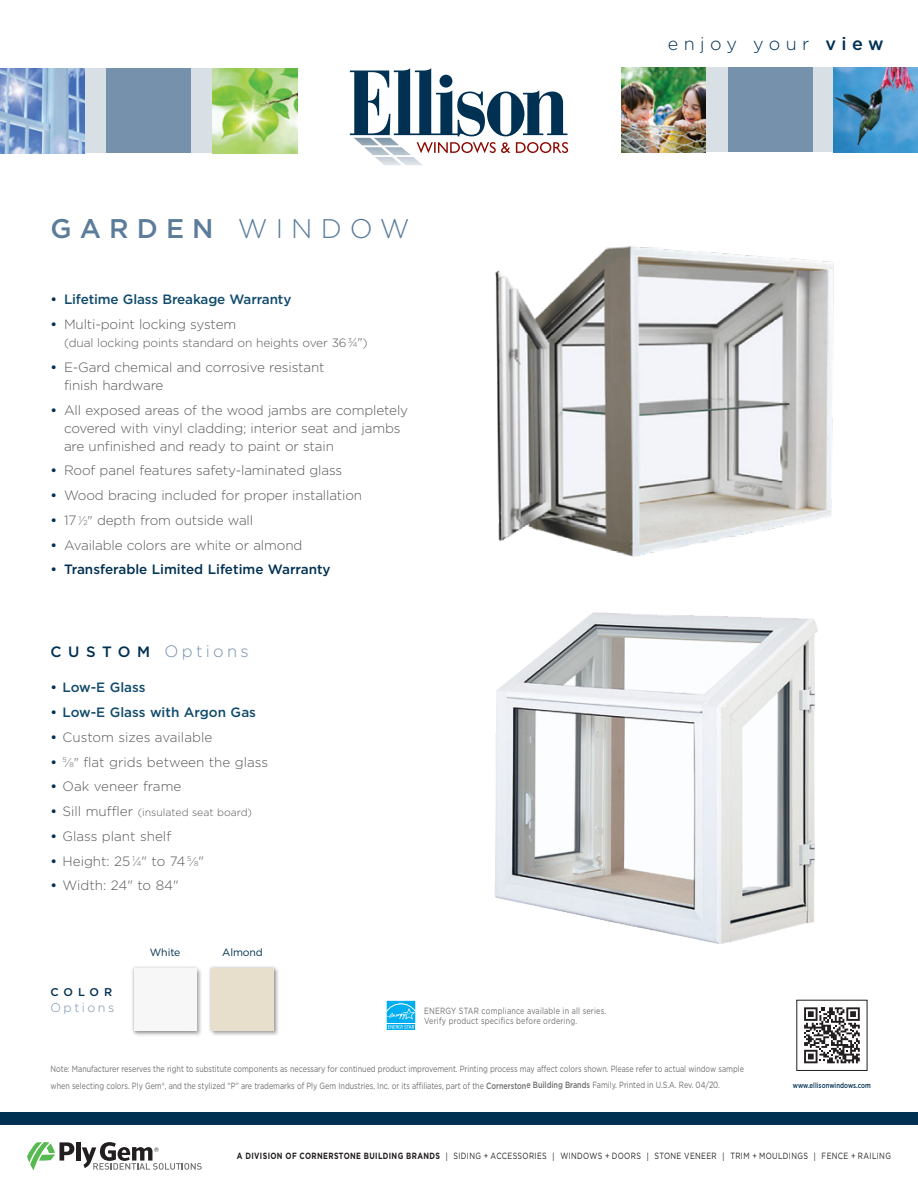
<style>
.page{position:relative;width:918px;height:1188px;background:#fff}
.page>*{position:absolute;margin:0;border:0;box-sizing:border-box;transform-origin:0 0}
.t1{font:500 27px "Gotham";letter-spacing:.3em;color:#5b7c9a}
.t2{font:300 18px "Gotham";letter-spacing:.3em;color:#003052}
.t3{font:300 16.5px "Gotham";letter-spacing:.2em;color:#7591ab}
.t4{font:300 13.5px/18px "Gotham";letter-spacing:-.01em;color:#57585a}
.t5{font:500 13.5px "Gotham";letter-spacing:-.01em;color:#104b6c}
.t6{font:500 13.5px "Gotham";color:#003052}
.t7{font:300 12.45px "Gotham";letter-spacing:.2em;color:#7591ab}
.t8{font:300 12px "Gotham";letter-spacing:-.01em;color:#57585a}
.t9{font:500 11.25px "Gotham";letter-spacing:.43em;color:#003052}
.t10{font:300 10.5px "Gotham";color:#57585a}
.t11{font:10.5px "Gotham";letter-spacing:-.01em;color:#003052}
.t12{font:9px/16.5px "Gotham";color:#6c6d70;scale:.8 1}
.t13{font:9px "Gotham";letter-spacing:.05em;color:#231f20;scale:.8 1}
.t14{font:9px/10.5px "Gotham";letter-spacing:.03em;color:#6c6d70;scale:.8 1}
.t15{font:500 7.5px "Gotham";letter-spacing:.01em;color:#003052;scale:.8 1}
.s1{font-weight:500}
.s2{font-weight:300}
.s3{color:#003052}
.s4{font-weight:500;color:#003052}
.s5{font-size:12.75px}
.s6{font-size:7.05px}
.s7{font-weight:500;font-size:15px;color:#003052}
.s8{font-weight:500;font-size:13.5px;color:#003052}
.s9{font-size:13.5px}
.s10{font-weight:700}
.s11{font-weight:300;font-size:12px}
</style>
<div class="page">
<svg style="left:804px;top:1007px;width:56px;height:56px"></svg>
<div style="left:133px;top:967px;width:69px;height:70px;background:#ecebeb"></div>
<div style="left:131px;top:965px;width:69px;height:69px;background:#231f20;opacity:.3"></div>
<div style="left:134px;top:968px;width:63px;height:63px;background:#f7f7f8"></div>
<div style="left:210px;top:967px;width:70px;height:69px;background:#231f20;opacity:.3"></div>
<div style="left:208px;top:965px;width:69px;height:69px;background:#231f20;opacity:.3"></div>
<div style="left:211px;top:968px;width:63px;height:63px;background:#e7dfcc"></div>
<svg style="left:350px;top:68px;width:218px;height:97px"></svg>
<div style="left:0;top:68px;width:297px;height:85px;background:#d9e0e5"></div>
<img style="left:0;top:68px;width:85px;height:85px">
<img style="left:212px;top:68px;width:85px;height:85px">
<div style="left:106px;top:68px;width:85px;height:85px;background:#7591ab"></div>
<div style="left:621px;top:68px;width:297px;height:84px;background:#d9e0e5"></div>
<img style="left:621px;top:68px;width:85px;height:84px">
<img style="left:833px;top:68px;width:85px;height:84px">
<div style="left:729px;top:68px;width:84px;height:84px;background:#7591ab"></div>
<svg style="left:27px;top:1142px;width:47px;height:28px"></svg>
<hr style="left:76px;top:1142px;width:4px;height:19px;background:#231f20">
<svg style="left:82px;top:1142px;width:120px;height:28px"></svg>
<div style="left:0;top:1112px;width:918px;height:13px;background:#003052"></div>
<svg style="left:386px;top:1000px;width:30px;height:1px"></svg>
<svg style="left:386px;top:1001px;width:30px;height:29px"></svg>
<img style="left:494px;top:612px;width:324px;height:332px">
<img style="left:495px;top:246px;width:339px;height:311px">
<h2 class="t2" style="left:668px;top:33px;width:217px">enjoy your <span class="s1">view</span></h2>
<h1 class="t1" style="left:51px;top:212px;width:361px">GARDEN <span class="s2">WINDOW</span></h1>
<p class="t5" style="left:51px;top:291px;width:242px"><span class="s3">•</span> Lifetime Glass Breakage Warranty</p>
<p class="t4" style="left:51px;top:315px;width:187px"><span class="s4">•</span> Multi-point locking system</p>
<p class="t8" style="left:64px;top:336px;width:305px">(dual locking points standard on heights over 36 <sup>3</sup><span class="s5">⁄</span><span class="s6">4</span><span class="s5">"</span>)</p>
<p class="t4" style="left:64px;top:358px;width:262px;text-indent:-14px"><span class="s4">•</span> E-Gard chemical and corrosive resistant finish hardware</p>
<p class="t4" style="left:64px;top:401px;width:346px;text-indent:-14px"><span class="s4">•</span> All exposed areas of the wood jambs are completely covered with vinyl cladding; interior seat and jambs are unfinished and ready to paint or stain</p>
<p class="t4" style="left:51px;top:461px;width:293px"><span class="s4">•</span> Roof panel features safety-laminated glass</p>
<p class="t4" style="left:51px;top:486px;width:313px"><span class="s4">•</span> Wood bracing included for proper installation</p>
<p class="t4" style="left:51px;top:511px;width:204px"><span class="s4">•</span> 17 <sup>1</sup><span class="s5">⁄</span><span class="s6">2</span><span class="s5">"</span> depth from outside wall</p>
<p class="t4" style="left:51px;top:536px;width:253px"><span class="s4">•</span> Available colors are white or almond</p>
<p class="t6" style="left:51px;top:561px;width:282px">• Transferable Limited Lifetime Warranty</p>
<p class="t3" style="left:51px;top:641px;width:200px"><span class="s7">CUSTOM</span> Options</p>
<p class="t5" style="left:51px;top:680px;width:97px"><span class="s3">•</span> Low-E Glass</p>
<p class="t5" style="left:51px;top:704px;width:207px"><span class="s3">•</span> Low-E Glass with Argon Gas</p>
<p class="t4" style="left:51px;top:728px;width:163px"><span class="s4">•</span> Custom sizes available</p>
<p class="t4" style="left:51px;top:753px;width:219px"><span class="s4">•</span> <sup>5</sup><span class="s5">⁄</span><span class="s6">8</span><span class="s5">"</span> flat grids between the glass</p>
<p class="t4" style="left:51px;top:778px;width:132px"><span class="s4">•</span> Oak veneer frame</p>
<p class="t10" style="left:51px;top:806px;width:203px"><span class="s8">•</span> <span class="s9">Sill muffler</span> (insulated seat board)</p>
<p class="t4" style="left:51px;top:827px;width:122px"><span class="s4">•</span> Glass plant shelf</p>
<p class="t4" style="left:51px;top:852px;width:155px"><span class="s4">•</span> Height: 25 <sup>1</sup><span class="s5">⁄</span><span class="s6">4</span>" to 74 <sup>5</sup><span class="s5">⁄</span><span class="s6">8</span>"</p>
<p class="t4" style="left:51px;top:877px;width:130px"><span class="s4">•</span> Width: 24" to 84"</p>
<p class="t9" style="left:51px;top:985px;width:63px">COLOR</p>
<p class="t7" style="left:51px;top:1000px;width:65px">Options</p>
<p class="t11" style="left:150px;top:946px;width:32px">White</p>
<p class="t11" style="left:222px;top:946px;width:42px">Almond</p>
<p class="t14" style="left:424px;top:1005px;width:229px">ENERGY STAR compliance available in all series.<br>Verify product specifics before ordering.</p>
<p class="t12" style="left:51px;top:1061px;width:868px">Note: Manufacturer reserves the right to substitute components as necessary for continued product improvement. Printing process may affect colors shown. Please refer to actual window sample when selecting colors. Ply Gem®, and the stylized “P” are trademarks of Ply Gem Industries, Inc. or its affiliates, part of the <span class="s1">Cornerstone Building Brands</span> Family. Printed in U.S.A. Rev. 04/20.</p>
<p class="t15" style="left:793px;top:1081px;width:99px">www.ellisonwindows.com</p>
<p class="t13" style="left:237px;top:1151px;width:819px"><span class="s10">A DIVISION OF CORNERSTONE BUILDING BRANDS</span> <span class="s11">I</span> SIDING + ACCESSORIES <span class="s11">I</span> WINDOWS + DOORS <span class="s11">I</span> STONE VENEER <span class="s11">I</span> TRIM + MOULDINGS <span class="s11">I</span> FENCE + RAILING</p>
</div>
